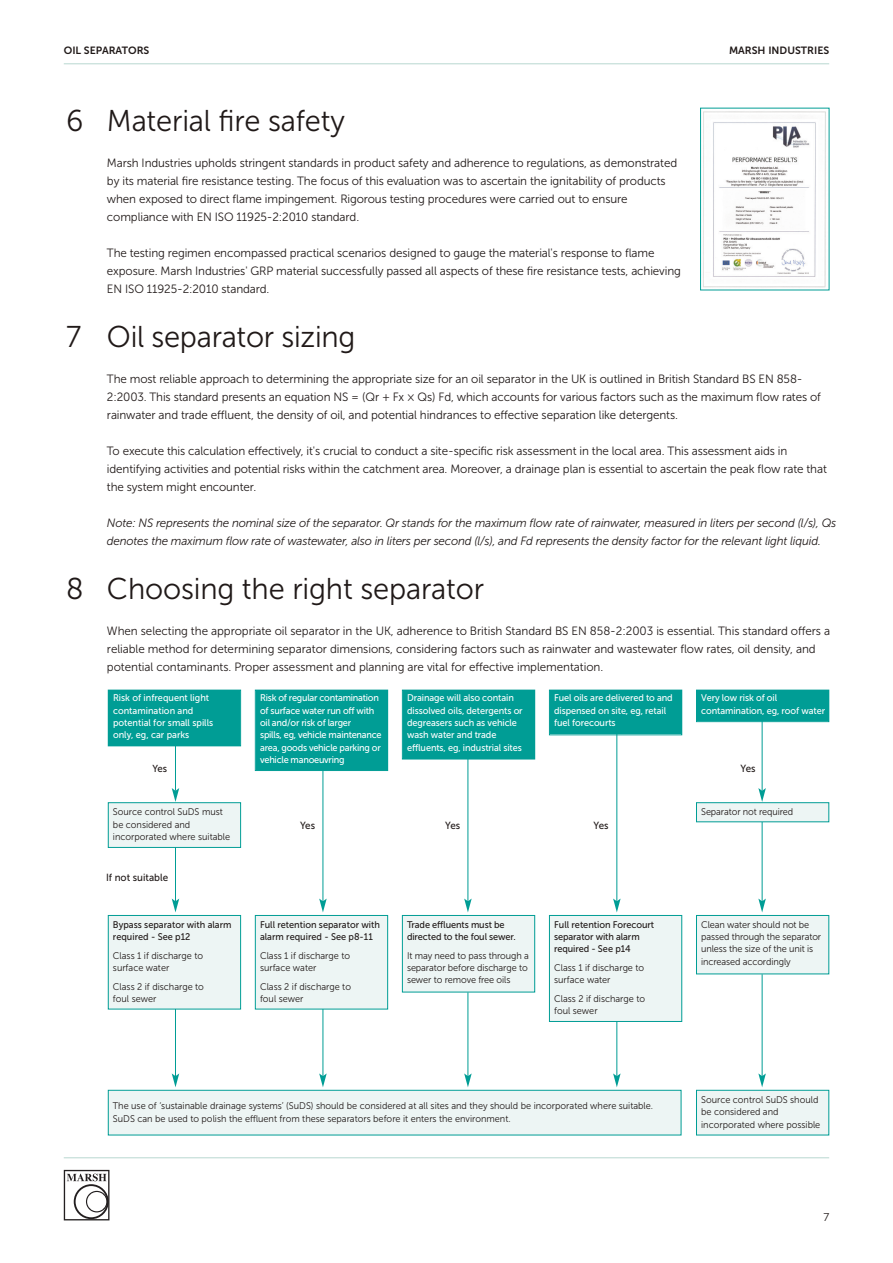
<style>
.page{position:relative;width:893px;height:1263px;background:#fff}
.page>*{position:absolute;margin:0;border:0;box-sizing:border-box;transform-origin:0 0}
.t1{font:30px "Museo Sans 300";letter-spacing:-.005em;color:#201918}
.t2{font:12px/18px "Museo Sans 300";letter-spacing:-.01em;color:#201918}
.t3{font:italic 12px/18px "Museo Sans 300";letter-spacing:-.02em;color:#201918}
.t4{font:11.25px "Museo Sans 300";color:#201918}
.t5{font:10.5px "Museo Sans 700";color:#201918}
.t6{font:10.35px "Museo Sans 500";color:#201918;scale:.95 1}
.t7{font:10.05px "Museo Sans 500";color:#201918;scale:.95 1}
.t8{font:9.6px/12.5px "Museo Sans 300";color:#201918;scale:.95 1}
.t9{font:9.6px/12.5px "Museo Sans 500";letter-spacing:-.01em;color:#fff;scale:.95 1}
.t10{font:9.6px/12.5px "Museo Sans 500";color:#201918;scale:.95 1}
</style>
<div class="page">
<svg style="left:64px;top:1170px;width:45px;height:50px"></svg>
<hr style="left:64px;top:1157px;width:765px;height:1px;background:#c0dcd5">
<hr style="left:64px;top:63px;width:765px;height:1px;background:#c0dcd5">
<hr style="left:175px;top:712px;width:1px;height:79px;background:#009d95">
<svg style="left:172px;top:788px;width:7px;height:14px"></svg>
<div style="left:109px;top:1091px;width:572px;height:44px;background:#edf5f4"></div>
<div style="left:108px;top:1090px;width:573px;height:45px;border:1px solid #009d95"></div>
<div style="left:697px;top:1091px;width:131px;height:44px;background:#edf5f4"></div>
<div style="left:696px;top:1090px;width:133px;height:45px;border:1px solid #009d95"></div>
<hr style="left:323px;top:746px;width:1px;height:155px;background:#009d95">
<svg style="left:319px;top:898px;width:8px;height:14px"></svg>
<hr style="left:616px;top:730px;width:1px;height:171px;background:#009d95">
<svg style="left:613px;top:898px;width:8px;height:14px"></svg>
<hr style="left:468px;top:756px;width:1px;height:145px;background:#009d95">
<svg style="left:464px;top:898px;width:8px;height:14px"></svg>
<hr style="left:762px;top:719px;width:1px;height:72px;background:#009d95">
<svg style="left:758px;top:788px;width:8px;height:14px"></svg>
<div style="left:109px;top:690px;width:131px;height:55px;background:#009d95"></div>
<div style="left:108px;top:690px;width:133px;height:56px;border:1px solid #009d95"></div>
<div style="left:256px;top:690px;width:131px;height:80px;background:#009d95"></div>
<div style="left:255px;top:690px;width:133px;height:81px;border:1px solid #009d95"></div>
<div style="left:260px;top:694px;width:123px;height:76px;background:#009d95"></div>
<div style="left:403px;top:690px;width:131px;height:69px;background:#009d95"></div>
<div style="left:402px;top:690px;width:133px;height:69px;border:1px solid #009d95"></div>
<div style="left:407px;top:694px;width:125px;height:65px;background:#009d95"></div>
<div style="left:550px;top:690px;width:131px;height:44px;background:#009d95"></div>
<div style="left:549px;top:690px;width:133px;height:45px;border:1px solid #009d95"></div>
<div style="left:697px;top:690px;width:131px;height:31px;background:#009d95"></div>
<div style="left:696px;top:690px;width:133px;height:32px;border:1px solid #009d95"></div>
<hr style="left:175px;top:844px;width:1px;height:57px;background:#009d95">
<svg style="left:172px;top:898px;width:7px;height:14px"></svg>
<hr style="left:762px;top:819px;width:1px;height:82px;background:#009d95">
<svg style="left:758px;top:898px;width:8px;height:14px"></svg>
<div style="left:109px;top:803px;width:131px;height:44px;background:#edf5f4"></div>
<div style="left:108px;top:802px;width:133px;height:46px;border:1px solid #009d95"></div>
<div style="left:697px;top:803px;width:131px;height:18px;background:#edf5f4"></div>
<div style="left:696px;top:802px;width:133px;height:20px;border:1px solid #009d95"></div>
<hr style="left:468px;top:992px;width:1px;height:84px;background:#009d95">
<svg style="left:464px;top:1073px;width:8px;height:14px"></svg>
<hr style="left:323px;top:1000px;width:1px;height:76px;background:#009d95">
<svg style="left:319px;top:1073px;width:8px;height:14px"></svg>
<hr style="left:175px;top:1000px;width:1px;height:76px;background:#009d95">
<svg style="left:172px;top:1073px;width:7px;height:14px"></svg>
<hr style="left:762px;top:974px;width:1px;height:102px;background:#009d95">
<svg style="left:758px;top:1073px;width:8px;height:14px"></svg>
<hr style="left:616px;top:1000px;width:1px;height:76px;background:#009d95">
<svg style="left:613px;top:1073px;width:8px;height:14px"></svg>
<div style="left:109px;top:916px;width:131px;height:93px;background:#edf5f4"></div>
<div style="left:108px;top:915px;width:133px;height:94px;border:1px solid #009d95"></div>
<div style="left:256px;top:916px;width:131px;height:93px;background:#edf5f4"></div>
<div style="left:255px;top:915px;width:133px;height:94px;border:1px solid #009d95"></div>
<div style="left:403px;top:916px;width:131px;height:76px;background:#edf5f4"></div>
<div style="left:402px;top:915px;width:133px;height:77px;border:1px solid #009d95"></div>
<div style="left:550px;top:916px;width:131px;height:105px;background:#edf5f4"></div>
<div style="left:549px;top:915px;width:133px;height:107px;border:1px solid #009d95"></div>
<div style="left:697px;top:916px;width:131px;height:57px;background:#edf5f4"></div>
<div style="left:696px;top:915px;width:133px;height:59px;border:1px solid #009d95"></div>
<img style="left:703px;top:111px;width:123px;height:177px">
<p class="t5" style="left:64px;top:46px;width:87px">OIL SEPARATORS</p>
<p class="t5" style="left:729px;top:46px;width:102px">MARSH INDUSTRIES</p>
<h1 class="t1" style="left:66px;top:109px;width:280px">6 Material fire safety</h1>
<p class="t2" style="left:107px;top:155px;width:572px">Marsh Industries upholds stringent standards in product safety and adherence to regulations, as demonstrated by its material fire resistance testing. The focus of this evaluation was to ascertain the ignitability of products when exposed to direct flame impingement. Rigorous testing procedures were carried out to ensure compliance with EN ISO 11925-2:2010 standard.</p>
<p class="t2" style="left:107px;top:245px;width:575px">The testing regimen encompassed practical scenarios designed to gauge the material's response to flame exposure. Marsh Industries' GRP material successfully passed all aspects of these fire resistance tests, achieving<br>EN ISO 11925-2:2010 standard.</p>
<h1 class="t1" style="left:66px;top:325px;width:291px">7 Oil separator sizing</h1>
<p class="t2" style="left:107px;top:371px;width:715px">The most reliable approach to determining the appropriate size for an oil separator in the UK is outlined in British Standard BS EN 858-<br>2:2003. This standard presents an equation NS = (Qr + Fx × Qs) Fd, which accounts for various factors such as the maximum flow rates of rainwater and trade effluent, the density of oil, and potential hindrances to effective separation like detergents.</p>
<p class="t2" style="left:107px;top:443px;width:721px">To execute this calculation effectively, it's crucial to conduct a site-specific risk assessment in the local area. This assessment aids in identifying activities and potential risks within the catchment area. Moreover, a drainage plan is essential to ascertain the peak flow rate that the system might encounter.</p>
<p class="t3" style="left:107px;top:515px;width:731px">Note: NS represents the nominal size of the separator. Qr stands for the maximum flow rate of rainwater, measured in liters per second (l/s), Qs denotes the maximum flow rate of wastewater, also in liters per second (l/s), and Fd represents the density factor for the relevant light liquid.</p>
<h1 class="t1" style="left:66px;top:577px;width:419px">8 Choosing the right separator</h1>
<p class="t2" style="left:107px;top:623px;width:725px">When selecting the appropriate oil separator in the UK, adherence to British Standard BS EN 858-2:2003 is essential. This standard offers a reliable method for determining separator dimensions, considering factors such as rainwater and wastewater flow rates, oil density, and potential contaminants. Proper assessment and planning are vital for effective implementation.</p>
<p class="t9" style="left:113px;top:693px;width:107px">Risk of infrequent light contamination and potential for small spills only, eg, car parks</p>
<p class="t9" style="left:260px;top:693px;width:129px">Risk of regular contamination of surface water run off with oil and/or risk of larger<br>spills, eg, vehicle maintenance area, goods vehicle parking or vehicle manoeuvring</p>
<p class="t9" style="left:407px;top:693px;width:123px">Drainage will also contain dissolved oils, detergents or degreasers such as vehicle wash water and trade effluents, eg, industrial sites</p>
<p class="t9" style="left:554px;top:693px;width:126px">Fuel oils are delivered to and dispensed on site, eg, retail fuel forecourts</p>
<p class="t9" style="left:701px;top:693px;width:132px">Very low risk of oil contamination, eg, roof water</p>
<p class="t7" style="left:153px;top:764px;width:17px">Yes</p>
<p class="t6" style="left:740px;top:764px;width:17px">Yes</p>
<p class="t8" style="left:113px;top:807px;width:125px">Source control SuDS must be considered and incorporated where suitable</p>
<p class="t8" style="left:701px;top:807px;width:99px">Separator not required</p>
<p class="t6" style="left:300px;top:822px;width:17px">Yes</p>
<p class="t6" style="left:445px;top:822px;width:17px">Yes</p>
<p class="t6" style="left:594px;top:822px;width:17px">Yes</p>
<p class="t6" style="left:106px;top:873px;width:67px">If not suitable</p>
<p class="t10" style="left:113px;top:919px;width:126px">Bypass separator with alarm required - See p12</p>
<p class="t8" style="left:113px;top:950px;width:96px">Class 1 if discharge to surface water</p>
<p class="t8" style="left:113px;top:981px;width:97px">Class 2 if discharge to foul sewer</p>
<p class="t10" style="left:260px;top:919px;width:128px">Full retention separator with alarm required - See p8-11</p>
<p class="t8" style="left:260px;top:950px;width:96px">Class 1 if discharge to surface water</p>
<p class="t8" style="left:260px;top:981px;width:97px">Class 2 if discharge to foul sewer</p>
<p class="t10" style="left:407px;top:919px;width:116px">Trade effluents must be directed to the foul sewer.</p>
<p class="t8" style="left:407px;top:950px;width:130px;text-align:justify">It may need to pass through a separator before discharge to sewer to remove free oils</p>
<p class="t10" style="left:554px;top:919px;width:107px">Full retention Forecourt separator with alarm required - See p14</p>
<p class="t8" style="left:554px;top:962px;width:96px">Class 1 if discharge to surface water</p>
<p class="t8" style="left:554px;top:993px;width:97px">Class 2 if discharge to foul sewer</p>
<p class="t8" style="left:701px;top:919px;width:128px">Clean water should not be passed through the separator unless the size of the unit is increased accordingly</p>
<p class="t8" style="left:113px;top:1100px;width:570px">The use of ‘sustainable drainage systems’ (SuDS) should be considered at all sites and they should be incorporated where suitable.<br>SuDS can be used to polish the effluent from these separators before it enters the environment.</p>
<p class="t8" style="left:701px;top:1094px;width:127px">Source control SuDS should be considered and incorporated where possible</p>
<p class="t4" style="left:823px;top:1213px;width:7px">7</p>
</div>
